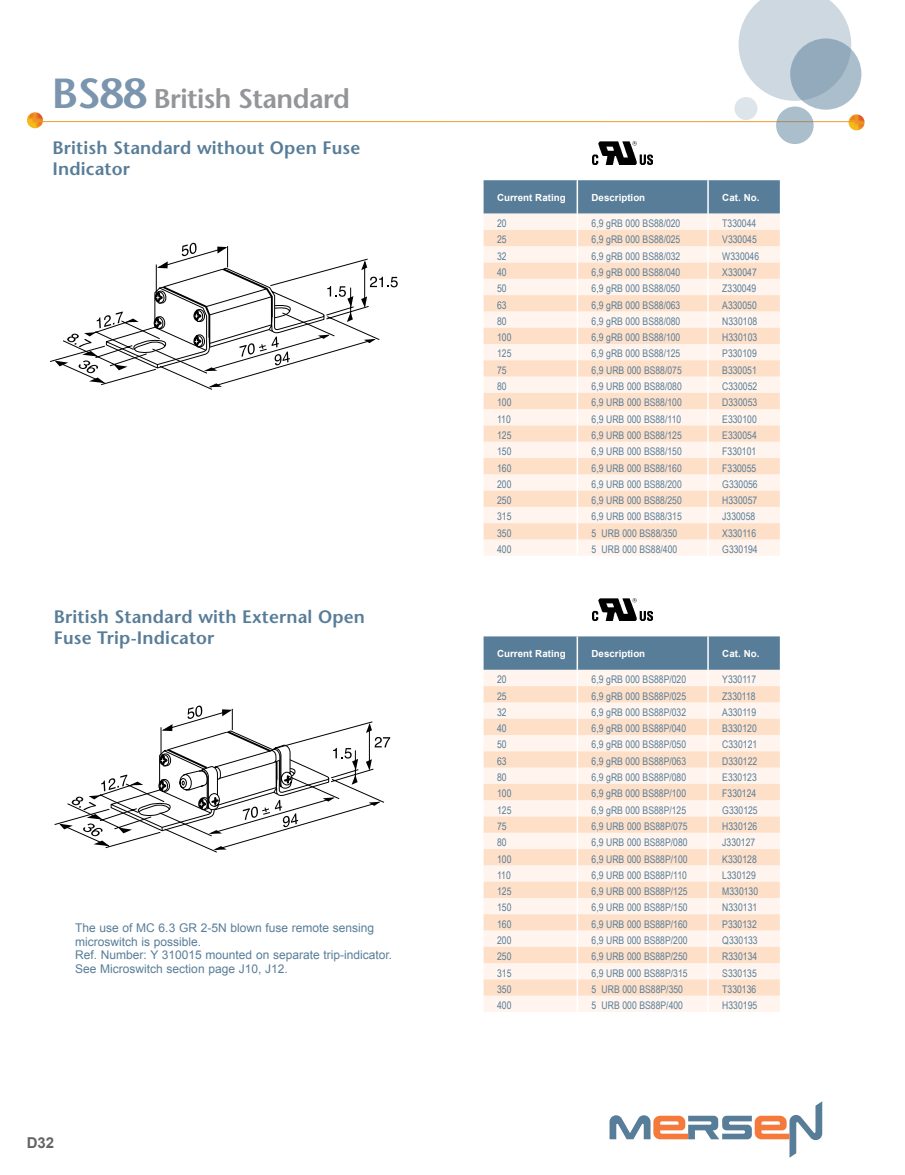
<style>
.page{position:relative;width:905px;height:1175px;background:#fff}
.page>*{position:absolute;margin:0;border:0;box-sizing:border-box;transform-origin:0 0}
.t1{font:600 27px "Stone Sans Std";letter-spacing:-.02em;color:#939598}
.t2{font:600 18px/21.6px "Stone Sans Std";letter-spacing:.01em;color:#587d98}
.t3{font:700 15px "Arial";color:#636466}
.t4{font:12px/13.5px "Arial";color:#587d98}
.t5{font:10.5px "Arial Narrow";color:#587d98}
.t6{font:700 9.75px "Arial";color:#fff}
.s1{font-size:42px;color:#7a95ad}
</style>
<div class="page">
<svg style="left:848px;top:114px;width:16px;height:16px"></svg>
<hr style="left:35px;top:121px;width:818px;height:1px;background:#ee9321">
<svg style="left:27px;top:112px;width:16px;height:16px"></svg>
<svg style="left:738px;top:0;width:113px;height:101px"></svg>
<svg style="left:790px;top:38px;width:71px;height:72px;background:#9bb1c1"></svg>
<svg style="left:776px;top:106px;width:37px;height:38px"></svg>
<div style="left:734px;top:97px;width:23px;height:23px;background:#dee5ea;border-radius:50%"></div>
<svg style="left:609px;top:1101px;width:213px;height:56px"></svg>
<svg style="left:50px;top:259px;width:330px;height:130px"></svg>
<svg style="left:364px;top:339px;width:12px;height:4px"></svg>
<svg style="left:361px;top:296px;width:6px;height:12px"></svg>
<svg style="left:361px;top:260px;width:6px;height:10px"></svg>
<svg style="left:370px;top:277px;width:28px;height:10px"></svg>
<svg style="left:55px;top:243px;width:298px;height:144px"></svg>
<svg style="left:55px;top:705px;width:335px;height:147px"></svg>
<img style="left:592px;top:142px;width:60px;height:23px">
<svg style="left:483px;top:180px;width:296px;height:376px;background:#efe1d6"></svg>
<img style="left:592px;top:598px;width:60px;height:23px">
<svg style="left:483px;top:636px;width:296px;height:376px;background:#efe1d6"></svg>
<h1 class="t1" style="left:52px;top:82px;width:300px"><span class="s1">BS88</span> British Standard</h1>
<h2 class="t2" style="left:52px;top:136px;width:309px">British Standard without Open Fuse<br>Indicator</h2>
<h2 class="t2" style="left:54px;top:605px;width:313px">British Standard with External Open<br>Fuse Trip-Indicator</h2>
<p class="t4" style="left:75px;top:921px;width:318px">The use of MC 6.3 GR 2-5N blown fuse remote sensing microswitch is possible.<br>Ref. Number: Y 310015 mounted on separate trip-indicator.<br>See Microswitch section page J10, J12.</p>
<h3 class="t3" style="left:27px;top:1132px;width:29px">D32</h3>
<p class="t6" style="left:497px;top:191px;width:70px">Current Rating</p>
<p class="t6" style="left:591px;top:191px;width:55px">Description</p>
<p class="t6" style="left:722px;top:191px;width:39px">Cat. No.</p>
<p class="t5" style="left:497px;top:216px;width:11px">20</p>
<p class="t5" style="left:591px;top:216px;width:90px">6,9 gRB 000 BS88/020</p>
<p class="t5" style="left:722px;top:216px;width:35px">T330044</p>
<p class="t5" style="left:497px;top:232px;width:11px">25</p>
<p class="t5" style="left:591px;top:232px;width:90px">6,9 gRB 000 BS88/025</p>
<p class="t5" style="left:722px;top:232px;width:36px">V330045</p>
<p class="t5" style="left:497px;top:248px;width:11px">32</p>
<p class="t5" style="left:591px;top:248px;width:90px">6,9 gRB 000 BS88/032</p>
<p class="t5" style="left:722px;top:248px;width:38px">W330046</p>
<p class="t5" style="left:497px;top:264px;width:11px">40</p>
<p class="t5" style="left:591px;top:264px;width:90px">6,9 gRB 000 BS88/040</p>
<p class="t5" style="left:722px;top:264px;width:36px">X330047</p>
<p class="t5" style="left:497px;top:281px;width:11px">50</p>
<p class="t5" style="left:591px;top:281px;width:90px">6,9 gRB 000 BS88/050</p>
<p class="t5" style="left:722px;top:281px;width:35px">Z330049</p>
<p class="t5" style="left:497px;top:297px;width:11px">63</p>
<p class="t5" style="left:591px;top:297px;width:90px">6,9 gRB 000 BS88/063</p>
<p class="t5" style="left:722px;top:297px;width:36px">A330050</p>
<p class="t5" style="left:497px;top:313px;width:11px">80</p>
<p class="t5" style="left:591px;top:313px;width:90px">6,9 gRB 000 BS88/080</p>
<p class="t5" style="left:722px;top:313px;width:36px">N330108</p>
<p class="t5" style="left:497px;top:330px;width:16px">100</p>
<p class="t5" style="left:591px;top:330px;width:90px">6,9 gRB 000 BS88/100</p>
<p class="t5" style="left:722px;top:330px;width:36px">H330103</p>
<p class="t5" style="left:497px;top:346px;width:16px">125</p>
<p class="t5" style="left:591px;top:346px;width:90px">6,9 gRB 000 BS88/125</p>
<p class="t5" style="left:722px;top:346px;width:36px">P330109</p>
<p class="t5" style="left:497px;top:362px;width:11px">75</p>
<p class="t5" style="left:591px;top:362px;width:92px">6,9 URB 000 BS88/075</p>
<p class="t5" style="left:722px;top:362px;width:36px">B330051</p>
<p class="t5" style="left:497px;top:378px;width:11px">80</p>
<p class="t5" style="left:591px;top:378px;width:92px">6,9 URB 000 BS88/080</p>
<p class="t5" style="left:722px;top:378px;width:36px">C330052</p>
<p class="t5" style="left:497px;top:395px;width:16px">100</p>
<p class="t5" style="left:591px;top:395px;width:92px">6,9 URB 000 BS88/100</p>
<p class="t5" style="left:722px;top:395px;width:36px">D330053</p>
<p class="t5" style="left:497px;top:411px;width:15px">110</p>
<p class="t5" style="left:591px;top:411px;width:91px">6,9 URB 000 BS88/110</p>
<p class="t5" style="left:722px;top:411px;width:36px">E330100</p>
<p class="t5" style="left:497px;top:427px;width:16px">125</p>
<p class="t5" style="left:591px;top:427px;width:92px">6,9 URB 000 BS88/125</p>
<p class="t5" style="left:722px;top:427px;width:36px">E330054</p>
<p class="t5" style="left:497px;top:444px;width:16px">150</p>
<p class="t5" style="left:591px;top:444px;width:92px">6,9 URB 000 BS88/150</p>
<p class="t5" style="left:722px;top:444px;width:35px">F330101</p>
<p class="t5" style="left:497px;top:460px;width:16px">160</p>
<p class="t5" style="left:591px;top:460px;width:92px">6,9 URB 000 BS88/160</p>
<p class="t5" style="left:722px;top:460px;width:35px">F330055</p>
<p class="t5" style="left:497px;top:476px;width:16px">200</p>
<p class="t5" style="left:591px;top:476px;width:92px">6,9 URB 000 BS88/200</p>
<p class="t5" style="left:722px;top:476px;width:37px">G330056</p>
<p class="t5" style="left:497px;top:492px;width:16px">250</p>
<p class="t5" style="left:591px;top:492px;width:92px">6,9 URB 000 BS88/250</p>
<p class="t5" style="left:722px;top:492px;width:36px">H330057</p>
<p class="t5" style="left:497px;top:509px;width:16px">315</p>
<p class="t5" style="left:591px;top:509px;width:92px">6,9 URB 000 BS88/315</p>
<p class="t5" style="left:722px;top:509px;width:35px">J330058</p>
<p class="t5" style="left:497px;top:525px;width:16px">350</p>
<p class="t5" style="left:591px;top:525px;width:87px">5 URB 000 BS88/350</p>
<p class="t5" style="left:722px;top:525px;width:35px">X330116</p>
<p class="t5" style="left:497px;top:541px;width:16px">400</p>
<p class="t5" style="left:591px;top:541px;width:87px">5 URB 000 BS88/400</p>
<p class="t5" style="left:722px;top:541px;width:37px">G330194</p>
<p class="t6" style="left:497px;top:647px;width:70px">Current Rating</p>
<p class="t6" style="left:591px;top:647px;width:55px">Description</p>
<p class="t6" style="left:722px;top:647px;width:39px">Cat. No.</p>
<p class="t5" style="left:497px;top:672px;width:11px">20</p>
<p class="t5" style="left:591px;top:672px;width:96px">6,9 gRB 000 BS88P/020</p>
<p class="t5" style="left:722px;top:672px;width:35px">Y330117</p>
<p class="t5" style="left:497px;top:688px;width:11px">25</p>
<p class="t5" style="left:591px;top:688px;width:96px">6,9 gRB 000 BS88P/025</p>
<p class="t5" style="left:722px;top:688px;width:35px">Z330118</p>
<p class="t5" style="left:497px;top:704px;width:11px">32</p>
<p class="t5" style="left:591px;top:704px;width:96px">6,9 gRB 000 BS88P/032</p>
<p class="t5" style="left:722px;top:704px;width:35px">A330119</p>
<p class="t5" style="left:497px;top:720px;width:11px">40</p>
<p class="t5" style="left:591px;top:720px;width:96px">6,9 gRB 000 BS88P/040</p>
<p class="t5" style="left:722px;top:720px;width:36px">B330120</p>
<p class="t5" style="left:497px;top:737px;width:11px">50</p>
<p class="t5" style="left:591px;top:737px;width:96px">6,9 gRB 000 BS88P/050</p>
<p class="t5" style="left:722px;top:737px;width:36px">C330121</p>
<p class="t5" style="left:497px;top:753px;width:11px">63</p>
<p class="t5" style="left:591px;top:753px;width:96px">6,9 gRB 000 BS88P/063</p>
<p class="t5" style="left:722px;top:753px;width:36px">D330122</p>
<p class="t5" style="left:497px;top:769px;width:11px">80</p>
<p class="t5" style="left:591px;top:769px;width:96px">6,9 gRB 000 BS88P/080</p>
<p class="t5" style="left:722px;top:769px;width:36px">E330123</p>
<p class="t5" style="left:497px;top:786px;width:16px">100</p>
<p class="t5" style="left:591px;top:786px;width:96px">6,9 gRB 000 BS88P/100</p>
<p class="t5" style="left:722px;top:786px;width:35px">F330124</p>
<p class="t5" style="left:497px;top:802px;width:16px">125</p>
<p class="t5" style="left:591px;top:802px;width:96px">6,9 gRB 000 BS88P/125</p>
<p class="t5" style="left:722px;top:802px;width:37px">G330125</p>
<p class="t5" style="left:497px;top:818px;width:11px">75</p>
<p class="t5" style="left:591px;top:818px;width:97px">6,9 URB 000 BS88P/075</p>
<p class="t5" style="left:722px;top:818px;width:36px">H330126</p>
<p class="t5" style="left:497px;top:834px;width:11px">80</p>
<p class="t5" style="left:591px;top:834px;width:97px">6,9 URB 000 BS88P/080</p>
<p class="t5" style="left:722px;top:834px;width:35px">J330127</p>
<p class="t5" style="left:497px;top:851px;width:16px">100</p>
<p class="t5" style="left:591px;top:851px;width:97px">6,9 URB 000 BS88P/100</p>
<p class="t5" style="left:722px;top:851px;width:36px">K330128</p>
<p class="t5" style="left:497px;top:867px;width:15px">110</p>
<p class="t5" style="left:591px;top:867px;width:97px">6,9 URB 000 BS88P/110</p>
<p class="t5" style="left:722px;top:867px;width:35px">L330129</p>
<p class="t5" style="left:497px;top:883px;width:16px">125</p>
<p class="t5" style="left:591px;top:883px;width:97px">6,9 URB 000 BS88P/125</p>
<p class="t5" style="left:722px;top:883px;width:37px">M330130</p>
<p class="t5" style="left:497px;top:900px;width:16px">150</p>
<p class="t5" style="left:591px;top:900px;width:97px">6,9 URB 000 BS88P/150</p>
<p class="t5" style="left:722px;top:900px;width:36px">N330131</p>
<p class="t5" style="left:497px;top:916px;width:16px">160</p>
<p class="t5" style="left:591px;top:916px;width:97px">6,9 URB 000 BS88P/160</p>
<p class="t5" style="left:722px;top:916px;width:36px">P330132</p>
<p class="t5" style="left:497px;top:932px;width:16px">200</p>
<p class="t5" style="left:591px;top:932px;width:97px">6,9 URB 000 BS88P/200</p>
<p class="t5" style="left:722px;top:932px;width:37px">Q330133</p>
<p class="t5" style="left:497px;top:948px;width:16px">250</p>
<p class="t5" style="left:591px;top:948px;width:97px">6,9 URB 000 BS88P/250</p>
<p class="t5" style="left:722px;top:948px;width:36px">R330134</p>
<p class="t5" style="left:497px;top:965px;width:16px">315</p>
<p class="t5" style="left:591px;top:965px;width:97px">6,9 URB 000 BS88P/315</p>
<p class="t5" style="left:722px;top:965px;width:36px">S330135</p>
<p class="t5" style="left:497px;top:981px;width:16px">350</p>
<p class="t5" style="left:591px;top:981px;width:93px">5 URB 000 BS88P/350</p>
<p class="t5" style="left:722px;top:981px;width:35px">T330136</p>
<p class="t5" style="left:497px;top:997px;width:16px">400</p>
<p class="t5" style="left:591px;top:997px;width:93px">5 URB 000 BS88P/400</p>
<p class="t5" style="left:722px;top:997px;width:36px">H330195</p>
</div>
